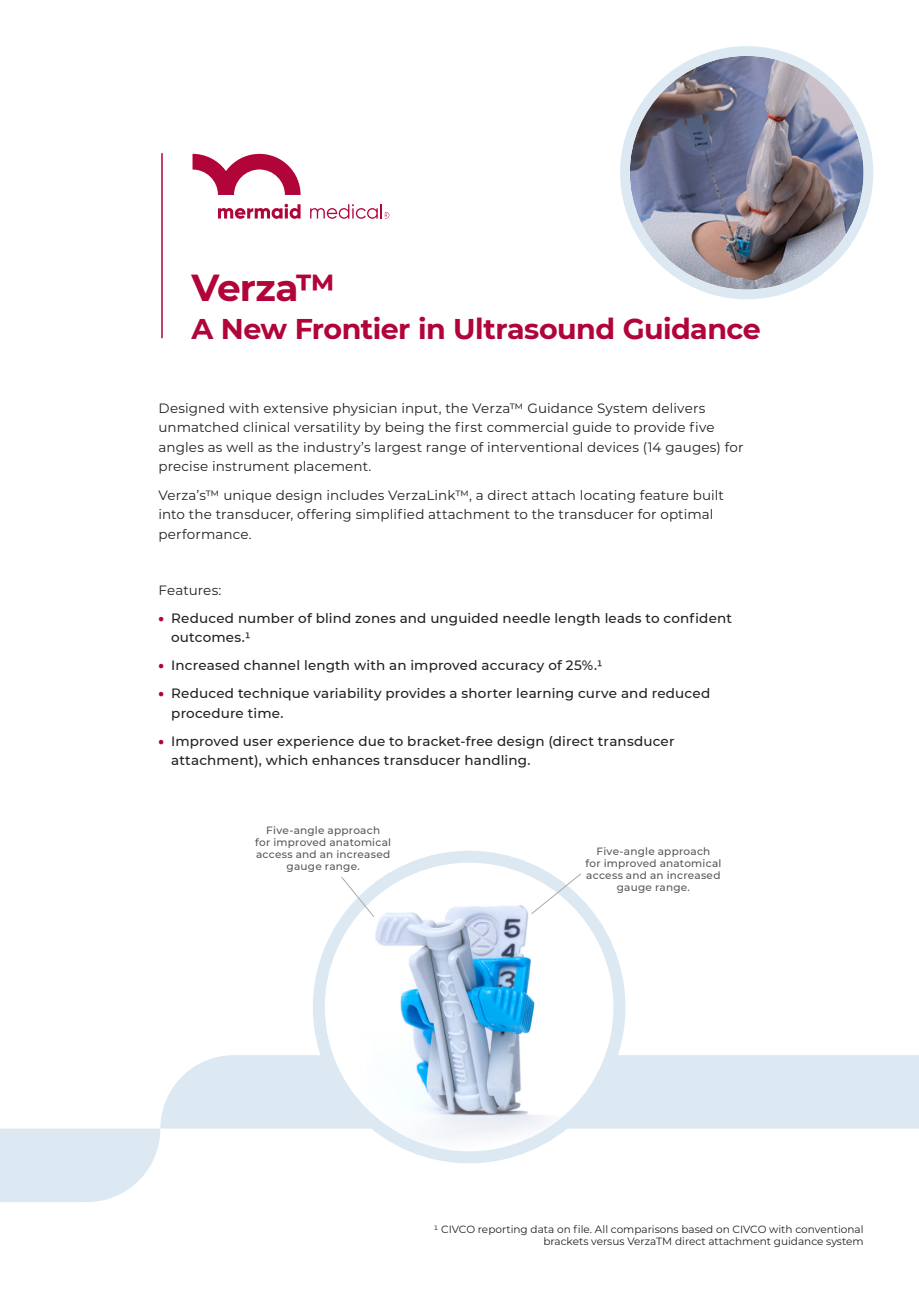
<style>
.page{position:relative;width:919px;height:1289px;background:#fff}
.page>*{position:absolute;margin:0;border:0;box-sizing:border-box;transform-origin:0 0}
.t1{font:700 37.5px "Montserrat";letter-spacing:-.015em;color:#b10439}
.t2{font:700 28.5px "Montserrat";letter-spacing:-.02em;color:#b10439}
.Brødtekst{font:13.5px/19.5px "Montserrat";letter-spacing:.01em;color:#231f20}
.t3{font:500 13.5px/19.5px "Montserrat";letter-spacing:.01em;color:#231f20}
.Floating_features{font:500 10.5px "Montserrat";letter-spacing:.02em;color:#57585a}
.t4{font:10.5px/12px "Montserrat";color:#231f20;text-align:right}
.s1{font-weight:900;color:#b10439}
</style>
<div class="page">
<div style="left:160px;top:1055px;width:758px;height:73px;background:#dce9f3"></div>
<svg style="left:0;top:1128px;width:160px;height:74px;background:#dfebf4"></svg>
<svg style="left:310px;top:204px;width:79px;height:15px"></svg>
<svg style="left:218px;top:204px;width:82px;height:15px"></svg>
<svg style="left:192px;top:154px;width:108px;height:41px"></svg>
<hr style="left:161px;top:153px;width:2px;height:185px;background:#b10439">
<div style="left:625px;top:51px;width:243px;height:243px;background:#dce9f3;border-radius:50%"></div>
<img style="left:629px;top:56px;width:234px;height:233px;border-radius:117px">
<div style="left:620px;top:46px;width:253px;height:253px;border:10px solid #dce9f3;border-radius:50%"></div>
<div style="left:319px;top:856px;width:300px;height:301px;background:#dce9f3;border-radius:50%"></div>
<img style="left:325px;top:862px;width:288px;height:289px;border-radius:144px">
<div style="left:313px;top:850px;width:312px;height:313px;border:12px solid #dce9f3;border-radius:50%"></div>
<svg style="left:530px;top:872px;width:52px;height:42px"></svg>
<svg style="left:341px;top:877px;width:34px;height:40px"></svg>
<p class="t1" style="left:191px;top:261px;width:145px">Verza™</p>
<p class="t2" style="left:191px;top:308px;width:571px">A New Frontier in Ultrasound Guidance</p>
<p class="Brødtekst" style="left:158px;top:398px;width:586px">Designed with extensive physician input, the Verza™ Guidance System delivers unmatched clinical versatility by being the first commercial guide to provide five angles as well as the industry’s largest range of interventional devices (14 gauges) for precise instrument placement.</p>
<p class="Brødtekst" style="left:158px;top:484px;width:567px">Verza’s™ unique design includes VerzaLink™, a direct attach locating feature built into the transducer, offering simplified attachment to the transducer for optimal performance.</p>
<p class="Brødtekst" style="left:158px;top:579px;width:64px">Features:</p>
<p class="t3" style="left:171px;top:607px;width:562px;text-indent:-13px"><span class="s1">•</span> Reduced number of blind zones and unguided needle length leads to confident outcomes.1</p>
<p class="t3" style="left:158px;top:655px;width:445px"><span class="s1">•</span> Increased channel length with an improved accuracy of 25%.1</p>
<p class="t3" style="left:171px;top:683px;width:540px;text-indent:-13px"><span class="s1">•</span> Reduced technique variability provides a shorter learning curve and reduced procedure time.</p>
<p class="t3" style="left:171px;top:730px;width:505px;text-indent:-13px"><span class="s1">•</span> Improved user experience due to bracket-free design (direct transducer attachment), which enhances transducer handling.</p>
<p class="Floating_features" style="left:266px;top:823px;width:115px">Five-angle approach</p>
<p class="Floating_features" style="left:255px;top:835px;width:137px">for improved anatomical</p>
<p class="Floating_features" style="left:256px;top:847px;width:136px">access and an increased</p>
<p class="Floating_features" style="left:286px;top:859px;width:75px">gauge range.</p>
<p class="Floating_features" style="left:596px;top:843px;width:115px">Five-angle approach</p>
<p class="Floating_features" style="left:585px;top:855px;width:137px">for improved anatomical</p>
<p class="Floating_features" style="left:586px;top:867px;width:136px">access and an increased</p>
<p class="Floating_features" style="left:616px;top:879px;width:75px">gauge range.</p>
<p class="t4" style="left:434px;top:1222px;width:431px">1 CIVCO reporting data on file. All comparisons based on CIVCO with conventional brackets versus VerzaTM direct attachment guidance system</p>
</div>
